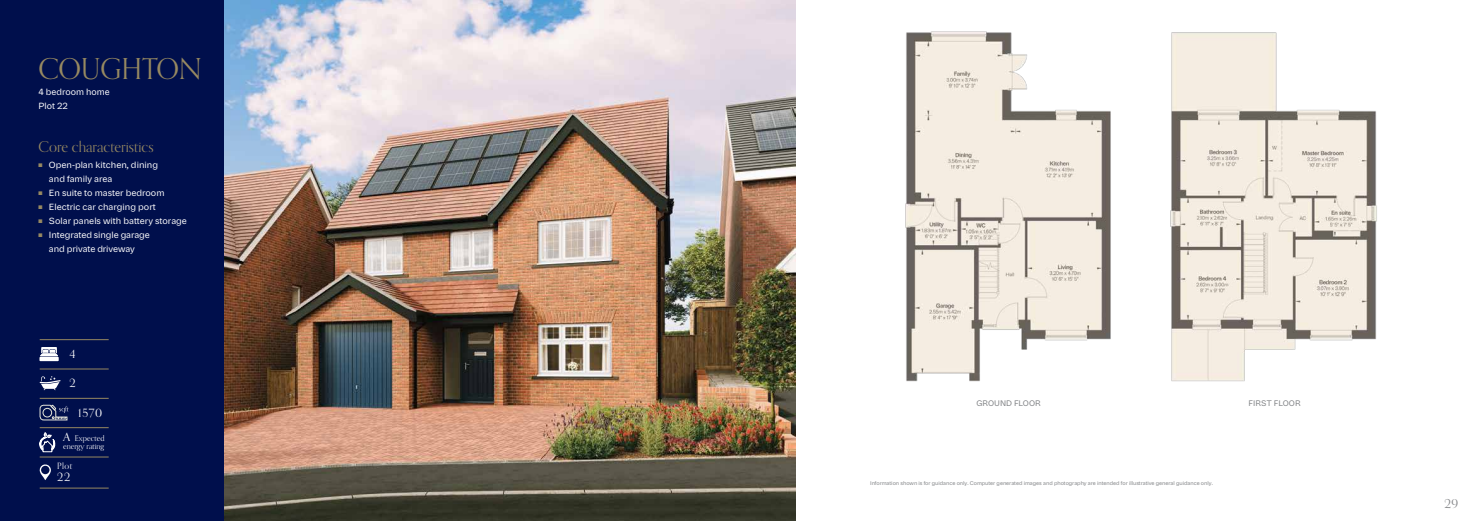
<style>
.page{position:relative;width:1474px;height:521px;background:#fff}
.page>*{position:absolute;margin:0;border:0;box-sizing:border-box;transform-origin:0 0}
.t1{font:28.88px "Orpheus Pro";letter-spacing:-.005em;color:#978961}
.t2{font:14.88px "Orpheus Pro";color:#978961}
.t3{font:12.25px "Orpheus Pro";color:#808285}
.t4{font:11.38px "Orpheus Pro";letter-spacing:.07em;color:#fff}
.t5{font:8.75px/14px "Parabolica Text";color:#fff}
.t6{font:8.75px "Orpheus Pro";color:#fff}
.t7{font:7.88px "Parabolica Text";color:#808285}
.t8{font:7.88px/7.9px "Orpheus Pro";color:#fff}
.t9{font:5.25px "Parabolica Text";letter-spacing:-.005em;color:#808285}
.s1{color:#978961}
.s2{font-size:11.38px}
</style>
<div class="page">
<img style="left:223px;top:0;width:572px;height:521px">
<img style="left:905px;top:31px;width:472px;height:351px">
<div style="left:0;top:0;width:223px;height:521px;background:#000f4c"></div>
<hr style="left:40px;top:457px;width:69px;height:1px;background:#978961">
<svg style="left:40px;top:432px;width:16px;height:20px"></svg>
<svg style="left:39px;top:464px;width:12px;height:16px"></svg>
<hr style="left:40px;top:427px;width:69px;height:1px;background:#978961">
<svg style="left:40px;top:376px;width:21px;height:14px"></svg>
<hr style="left:40px;top:398px;width:69px;height:1px;background:#978961">
<svg style="left:40px;top:347px;width:18px;height:14px"></svg>
<hr style="left:40px;top:339px;width:69px;height:1px;background:#978961">
<hr style="left:40px;top:369px;width:69px;height:1px;background:#978961">
<svg style="left:39px;top:404px;width:30px;height:17px"></svg>
<hr style="left:40px;top:488px;width:69px;height:1px;background:#978961">
<h1 class="t1" style="left:38px;top:52px;width:165px">COUGHTON</h1>
<p class="t5" style="left:38px;top:85px;width:73px">4 bedroom home<br>Plot 22</p>
<h2 class="t2" style="left:38px;top:138px;width:117px">Core characteristics</h2>
<p class="t5" style="left:49px;top:157px;width:111px;text-indent:-10px"><span class="s1">■</span> Open-plan kitchen, dining and family area</p>
<p class="t5" style="left:38px;top:185px;width:127px"><span class="s1">■</span> En suite to master bedroom</p>
<p class="t5" style="left:38px;top:199px;width:119px"><span class="s1">■</span> Electric car charging port</p>
<p class="t5" style="left:38px;top:213px;width:150px"><span class="s1">■</span> Solar panels with battery storage</p>
<p class="t5" style="left:38px;top:227px;width:113px;text-align:center"><span class="s1">■</span> Integrated single garage and private driveway</p>
<h3 class="t4" style="left:69px;top:347px;width:8px">4</h3>
<h3 class="t4" style="left:69px;top:376px;width:8px">2</h3>
<h3 class="t4" style="left:78px;top:406px;width:26px">1570</h3>
<p class="t8" style="left:63px;top:434px;width:43px"><span class="s2">A</span> Expected energy rating</p>
<p class="t6" style="left:57px;top:461px;width:17px">Plot</p>
<h3 class="t4" style="left:57px;top:470px;width:15px">22</h3>
<p class="t7" style="left:976px;top:398px;width:66px">GROUND FLOOR</p>
<p class="t7" style="left:1248px;top:398px;width:54px">FIRST FLOOR</p>
<p class="t9" style="left:870px;top:479px;width:344px">Information shown is for guidance only. Computer generated images and photography are intended for illustrative general guidance only.</p>
<h3 class="t3" style="left:1444px;top:496px;width:15px">29</h3>
</div>
